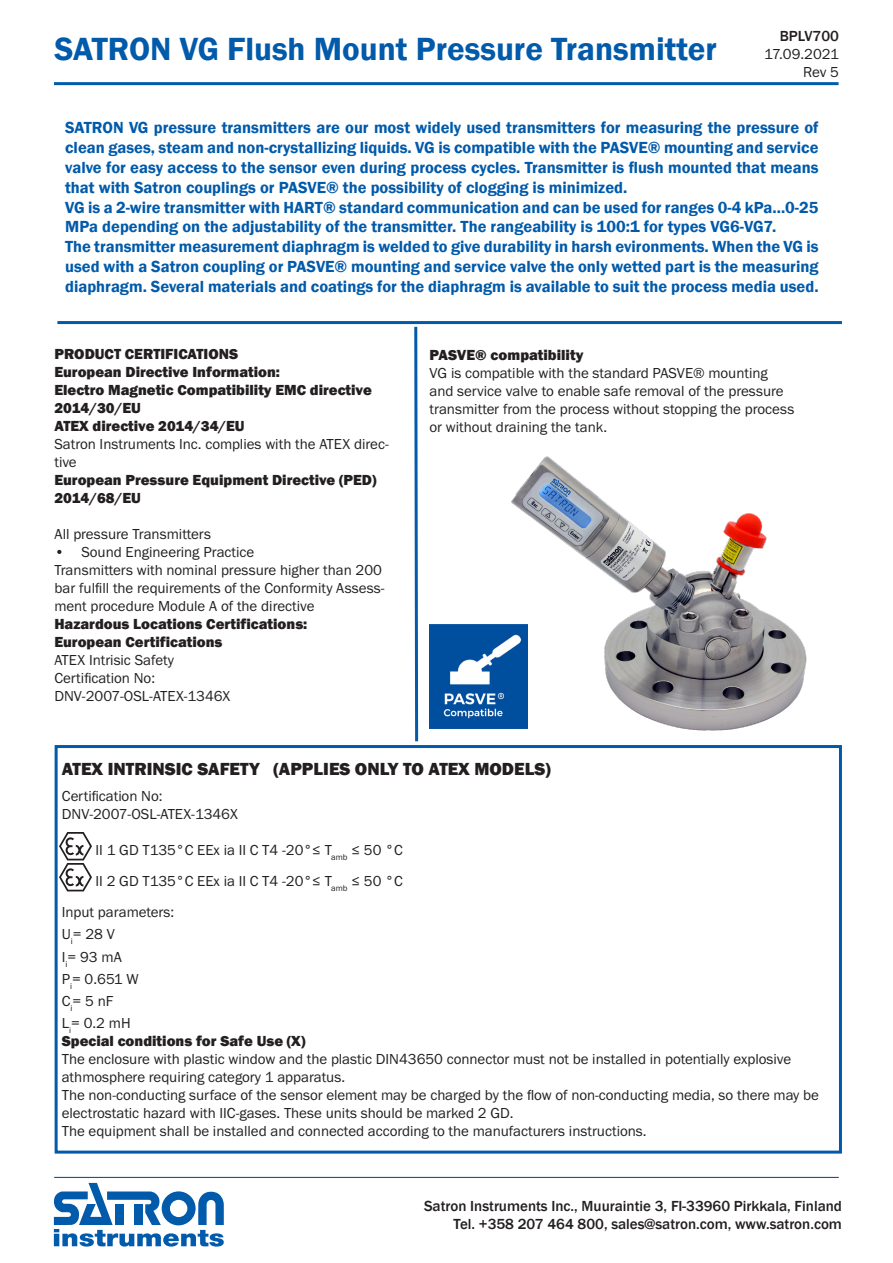
<style>
.page{position:relative;width:893px;height:1263px;background:#fff}
.page>*{position:absolute;margin:0;border:0;box-sizing:border-box;transform-origin:0 0}
.t1{font:600 33px "Franklin Gothic";color:#015aaa}
.Satron_header_2{font:800 18px "Franklin Gothic";color:#231f20}
.Satron_body_text{font:600 16.5px/19.8px "Franklin Gothic";color:#015aaa}
.Satron_header_2-2{font:600 16.5px/19.8px "Franklin Gothic";color:#015aaa;text-align:justify}
.Satron_body_text-2{font:15px/18px "Franklin Gothic FS";color:#231f20}
.Satron_body_header{font:800 15px/18px "Franklin Gothic";color:#231f20}
.t2{font:500 15px/18px "Franklin Gothic";color:#231f20;text-align:right}
</style>
<div class="page">
<hr style="left:54px;top:1177px;width:785px;height:1px;background:#015aaa">
<svg style="left:54px;top:1183px;width:170px;height:63px"></svg>
<hr style="left:54px;top:82px;width:784px;height:3px;background:#015aaa">
<hr style="left:57px;top:321px;width:785px;height:3px;background:#015aaa">
<div style="left:55px;top:745px;width:787px;height:408px;border:3px solid #015aaa"></div>
<img style="left:60px;top:833px;width:32px;height:59px">
<img style="left:429px;top:624px;width:81px;height:105px">
<svg style="left:413px;top:324px;width:7px;height:418px"></svg>
<img style="left:510px;top:456px;width:297px;height:274px">
<h1 class="t1" style="left:54px;top:29px;width:664px">SATRON VG Flush Mount Pressure Transmitter</h1>
<p class="t2" style="left:780px;top:27px;width:61px">BPLV700</p>
<p class="Satron_body_text-2" style="left:764px;top:45px;width:76px;text-align:right">17.09.2021<br>Rev 5</p>
<p class="Satron_header_2-2" style="left:65px;top:118px;width:755px">SATRON VG pressure transmitters are our most widely used transmitters for measuring the pressure of clean gases, steam and non-crystallizing liquids. VG is compatible with the PASVE® mounting and service valve for easy access to the sensor even during process cycles. Transmitter is flush mounted that means that with Satron couplings or PASVE® the possibility of clogging is minimized.</p>
<p class="Satron_body_text" style="left:65px;top:197px;width:755px">VG is a 2-wire transmitter with HART® standard communication and can be used for ranges 0-4 kPa...0-25<br>MPa depending on the adjustability of the transmitter. The rangeability is 100:1 for types VG6-VG7.</p>
<p class="Satron_body_text" style="left:65px;top:237px;width:755px;text-align:justify">The transmitter measurement diaphragm is welded to give durability in harsh evironments. When the VG is used with a Satron coupling or PASVE® mounting and service valve the only wetted part is the measuring diaphragm. Several materials and coatings for the diaphragm is available to suit the process media used.</p>
<p class="Satron_body_header" style="left:54px;top:345px;width:185px">PRODUCT CERTIFICATIONS</p>
<p class="Satron_body_header" style="left:54px;top:363px;width:227px">European Directive Information:</p>
<p class="Satron_body_header" style="left:54px;top:381px;width:319px">Electro Magnetic Compatibility EMC directive<br>2014/30/EU</p>
<p class="Satron_body_header" style="left:54px;top:417px;width:192px">ATEX directive 2014/34/EU</p>
<p class="Satron_body_text-2" style="left:54px;top:435px;width:336px">Satron Instruments Inc. complies with the ATEX direc&shy;tive</p>
<p class="Satron_body_header" style="left:54px;top:471px;width:324px">European Pressure Equipment Directive (PED)<br>2014/68/EU</p>
<p class="Satron_body_text-2" style="left:54px;top:525px;width:158px">All pressure Transmitters</p>
<p class="Satron_body_text-2" style="left:54px;top:543px;width:201px">• Sound Engineering Practice</p>
<p class="Satron_body_text-2" style="left:54px;top:561px;width:332px">Transmitters with nominal pressure higher than 200 bar fulfill the requirements of the Conformity Assess&shy;ment procedure Module A of the directive</p>
<p class="Satron_body_header" style="left:54px;top:615px;width:254px">Hazardous Locations Certifications:</p>
<p class="Satron_body_header" style="left:54px;top:633px;width:170px">European Certifications</p>
<p class="Satron_body_text-2" style="left:54px;top:651px;width:121px">ATEX Intrisic Safety</p>
<p class="Satron_body_text-2" style="left:54px;top:669px;width:102px">Certification No:</p>
<p class="Satron_body_text-2" style="left:54px;top:687px;width:178px">DNV-2007-OSL-ATEX-1346X</p>
<p class="Satron_body_header" style="left:429px;top:345px;width:155px">PASVE® compatibility</p>
<p class="Satron_body_text-2" style="left:429px;top:364px;width:366px">VG is compatible with the standard PASVE® mounting and service valve to enable safe removal of the pressure transmitter from the process without stopping the process or without draining the tank.</p>
<p class="Satron_header_2" style="left:62px;top:757px;width:490px">ATEX INTRINSIC SAFETY (APPLIES ONLY TO ATEX MODELS)</p>
<p class="Satron_body_text-2" style="left:62px;top:788px;width:102px">Certification No:</p>
<p class="Satron_body_text-2" style="left:62px;top:806px;width:178px">DNV-2007-OSL-ATEX-1346X</p>
<p class="Satron_body_text-2" style="left:96px;top:842px;width:309px">II 1 GD T135°C EEx ia II C T4 -20°≤ T<sub>amb</sub> ≤ 50 °C</p>
<p class="Satron_body_text-2" style="left:96px;top:872px;width:309px">II 2 GD T135°C EEx ia II C T4 -20°≤ T<sub>amb</sub> ≤ 50 °C</p>
<p class="Satron_body_text-2" style="left:62px;top:903px;width:114px">Input parameters:</p>
<p class="Satron_body_text-2" style="left:62px;top:925px;width:54px">U<sub>i</sub>= 28 V</p>
<p class="Satron_body_text-2" style="left:62px;top:948px;width:62px">I<sub>i</sub>= 93 mA</p>
<p class="Satron_body_text-2" style="left:62px;top:970px;width:78px">P<sub>i</sub>= 0.651 W</p>
<p class="Satron_body_text-2" style="left:62px;top:992px;width:53px">C<sub>i</sub>= 5 nF</p>
<p class="Satron_body_text-2" style="left:62px;top:1014px;width:70px">L<sub>i</sub>= 0.2 mH</p>
<p class="Satron_body_header" style="left:62px;top:1032px;width:245px">Special conditions for Safe Use (X)</p>
<p class="Satron_body_text-2" style="left:62px;top:1050px;width:731px">The enclosure with plastic window and the plastic DIN43650 connector must not be installed in potentially explosive athmosphere requiring category 1 apparatus.</p>
<p class="Satron_body_text-2" style="left:62px;top:1086px;width:759px">The non-conducting surface of the sensor element may be charged by the flow of non-conducting media, so there may be electrostatic hazard with IIC-gases. These units should be marked 2 GD.</p>
<p class="Satron_body_text-2" style="left:62px;top:1122px;width:586px">The equipment shall be installed and connected according to the manufacturers instructions.</p>
<p class="t2" style="left:424px;top:1197px;width:419px">Satron Instruments Inc., Muuraintie 3, FI-33960 Pirkkala, Finland<br>Tel. +358 207 464 800, sales@satron.com, www.satron.com</p>
</div>
